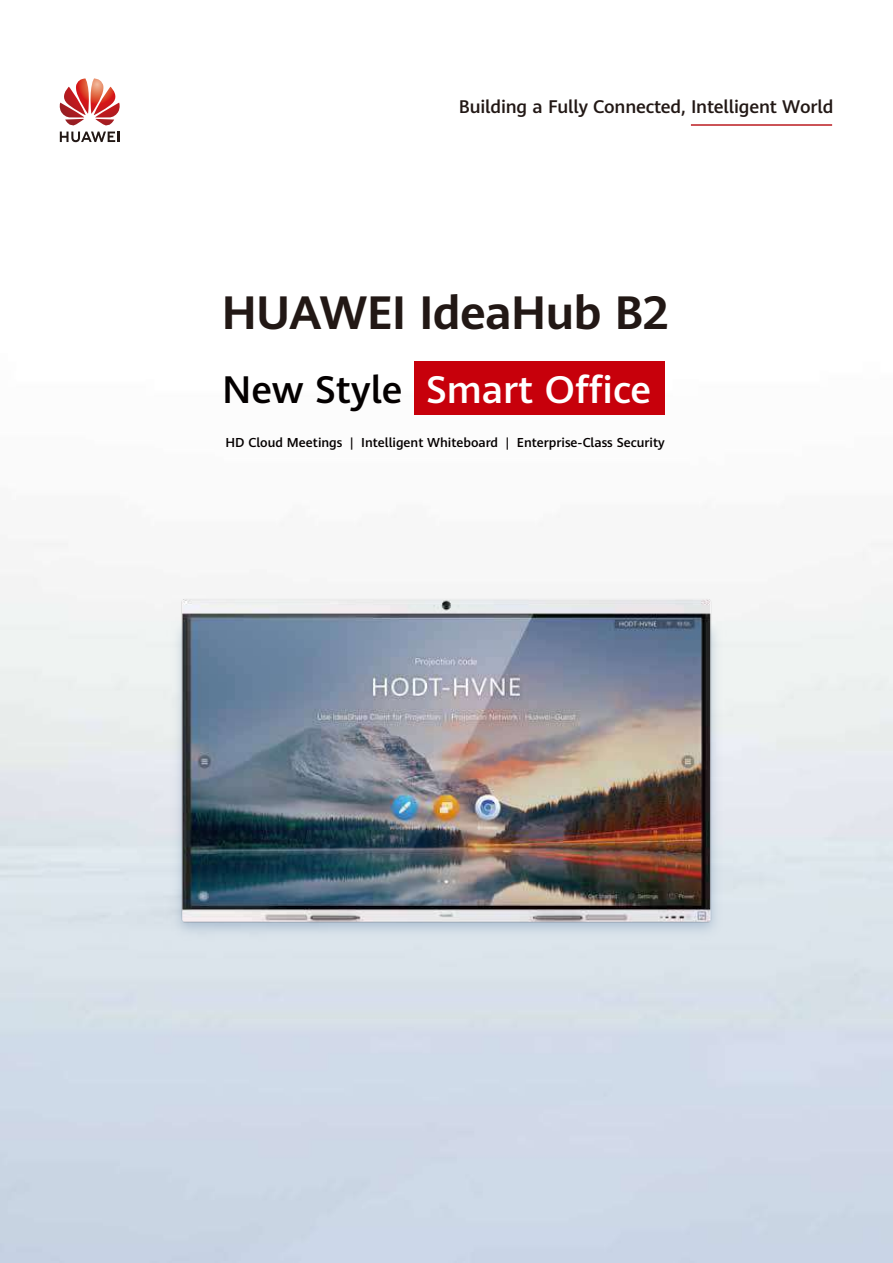
<style>
.page{position:relative;width:893px;height:1263px;background:#fff}
.page>*{position:absolute;margin:0;border:0;box-sizing:border-box;transform-origin:0 0}
.t1{font:700 46.05px "Huawei Sans";letter-spacing:-.02em;color:#221815}
.t2{font:500 37.8px "Huawei Sans";color:#fff}
.t3{font:500 18px "Huawei Sans";letter-spacing:-.01em;color:#221815}
.t4{font:500 12.75px "Huawei Sans";color:#040000}
.s1{color:#040000}
</style>
<div class="page">
<img style="left:0;top:124px;width:893px;height:1139px">
<svg style="left:59px;top:78px;width:62px;height:64px"></svg>
<div style="left:414px;top:362px;width:251px;height:53px;background:#c7000b"></div>
<hr style="left:691px;top:124px;width:141px;height:2px;background:#bb1b21">
<img style="left:62px;top:554px;width:768px;height:432px">
<h3 class="t3" style="left:459px;top:94px;width:376px">Building a Fully Connected, Intelligent World</h3>
<h1 class="t1" style="left:221px;top:280px;width:449px">HUAWEI IdeaHub B2</h1>
<h2 class="t2" style="left:222px;top:363px;width:431px"><span class="s1">New Style</span> Smart Office</h2>
<p class="t4" style="left:225px;top:434px;width:441px">HD Cloud Meetings | Intelligent Whiteboard | Enterprise-Class Security</p>
</div>
